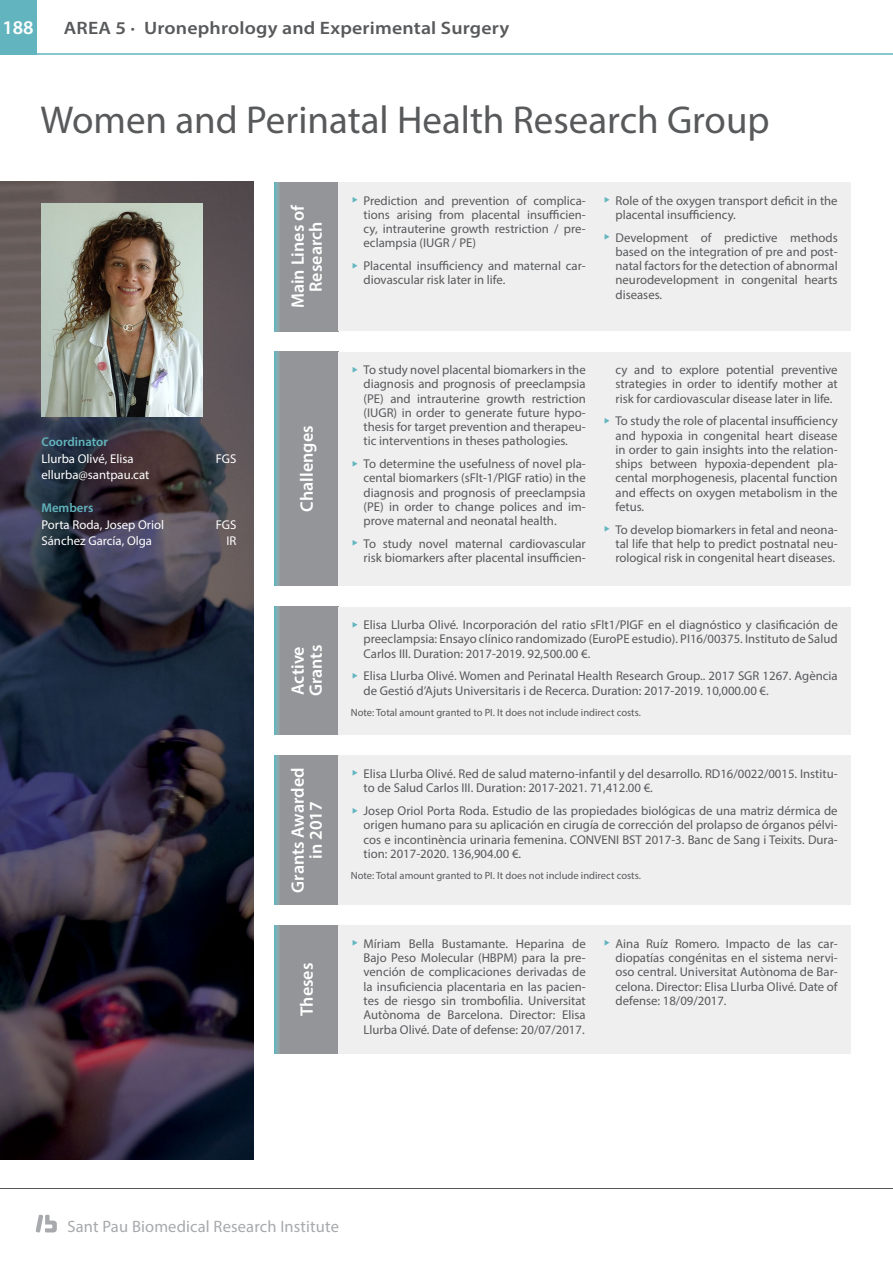
<style>
.page{position:relative;width:893px;height:1263px;background:#fff}
.page>*{position:absolute;margin:0;border:0;box-sizing:border-box;transform-origin:0 0}
.t1{font:39px "Myriad Pro";color:#58595b}
.t2{font:600 19.5px "Myriad Pro";color:#fff}
.t3{font:600 18px/18px "Myriad Pro";color:#fff;text-align:center}
.t4{font:600 18px "Myriad Pro";letter-spacing:.01em;color:#58595b;scale:1.1 1}
.t5{font:16.5px "Myriad Pro";letter-spacing:.01em;color:#a7a9ac}
.t6{font:12.75px/14.2px "Myriad Pro";color:#58595b;text-align:justify}
.t7{font:12.75px "Myriad Pro";color:#fff}
.t8{font:600 12.75px "Myriad Pro";color:#62b5be}
.t9{font:10.5px "Myriad Pro";color:#58595b}
</style>
<div class="page">
<img style="left:0;top:182px;width:253px;height:978px">
<div style="left:0;top:0;width:36px;height:54px;background:#62b5be"></div>
<hr style="left:0;top:53px;width:893px;height:2px;background:#62b5be">
<img style="left:41px;top:204px;width:162px;height:212px">
<svg style="left:274px;top:182px;width:64px;height:149px;background:#90979a"></svg>
<div style="left:338px;top:182px;width:512px;height:148px;background:#efeff0"></div>
<svg style="left:274px;top:352px;width:64px;height:233px;background:#91979a"></svg>
<div style="left:338px;top:352px;width:512px;height:233px;background:#efeff0"></div>
<svg style="left:274px;top:607px;width:64px;height:127px;background:#90979a"></svg>
<div style="left:338px;top:607px;width:512px;height:127px;background:#efeff0"></div>
<svg style="left:274px;top:756px;width:64px;height:149px;background:#90979a"></svg>
<div style="left:338px;top:756px;width:512px;height:149px;background:#efeff0"></div>
<svg style="left:274px;top:926px;width:64px;height:127px;background:#90979a"></svg>
<div style="left:338px;top:926px;width:512px;height:128px;background:#efeff0"></div>
<hr style="left:0;top:1188px;width:893px;height:1px;background:#58595b">
<svg style="left:36px;top:1214px;width:21px;height:18px"></svg>
<h2 class="t2" style="left:2px;top:15px;width:33px">188</h2>
<h3 class="t4" style="left:64px;top:17px;width:407px">AREA 5 · Uronephrology and Experimental Surgery</h3>
<h1 class="t1" style="left:40px;top:96px;width:731px">Women and Perinatal Health Research Group</h1>
<p class="t8" style="left:41px;top:434px;width:68px">Coordinator</p>
<p class="t7" style="left:41px;top:451px;width:94px">Llurba Olivé, Elisa</p>
<p class="t7" style="left:216px;top:451px;width:22px">FGS</p>
<p class="t7" style="left:41px;top:467px;width:109px">ellurba@santpau.cat</p>
<p class="t8" style="left:41px;top:500px;width:53px">Members</p>
<p class="t7" style="left:41px;top:517px;width:124px">Porta Roda, Josep Oriol</p>
<p class="t7" style="left:216px;top:517px;width:22px">FGS</p>
<p class="t7" style="left:41px;top:533px;width:112px">Sánchez García, Olga</p>
<p class="t7" style="left:227px;top:533px;width:11px">IR</p>
<h3 class="t3" style="left:288px;top:308px;width:105px;rotate:-90deg">Main Lines of<br>Research</h3>
<p class="t6" style="left:364px;top:193px;width:224px">Prediction and prevention of complica&shy;tions arising from placental insufficien&shy;cy, intrauterine growth restriction / pre&shy;eclampsia (IUGR / PE)</p>
<p class="t6" style="left:364px;top:259px;width:224px">Placental insufficiency and maternal car&shy;diovascular risk later in life.</p>
<h3 class="t3" style="left:297px;top:512px;width:87px;rotate:-90deg">Challenges</h3>
<p class="t6" style="left:364px;top:362px;width:224px">To study novel placental biomarkers in the diagnosis and prognosis of preeclampsia (PE) and intrauterine growth restriction (IUGR) in order to generate future hypo&shy;thesis for target prevention and therapeu&shy;tic interventions in theses pathologies.</p>
<p class="t6" style="left:364px;top:456px;width:224px">To determine the usefulness of novel pla&shy;cental biomarkers (sFlt-1/PlGF ratio) in the diagnosis and prognosis of preeclampsia (PE) in order to change polices and im&shy;prove maternal and neonatal health.</p>
<p class="t6" style="left:364px;top:536px;width:224px">To study novel maternal cardiovascular risk biomarkers after placental insufficien-</p>
<p class="t6" style="left:615px;top:193px;width:224px">Role of the oxygen transport deficit in the placental insufficiency.</p>
<p class="t6" style="left:615px;top:230px;width:224px">Development of predictive methods based on the integration of pre and post&shy;natal factors for the detection of abnormal neurodevelopment in congenital hearts diseases.</p>
<p class="t6" style="left:615px;top:362px;width:224px">cy and to explore potential preventive strategies in order to identify mother at risk for cardiovascular disease later in life.</p>
<p class="t6" style="left:615px;top:414px;width:224px">To study the role of placental insufficiency and hypoxia in congenital heart disease in order to gain insights into the relation&shy;ships between hypoxia-dependent pla&shy;cental morphogenesis, placental function and effects on oxygen metabolism in the fetus.</p>
<p class="t6" style="left:615px;top:522px;width:224px">To develop biomarkers in fetal and neona&shy;tal life that help to predict postnatal neu&shy;rological risk in congenital heart diseases.</p>
<h3 class="t3" style="left:288px;top:696px;width:53px;text-align:left;rotate:-90deg">Active<br>Grants</h3>
<p class="t6" style="left:364px;top:617px;width:476px">Elisa Llurba Olivé. Incorporación del ratio sFlt1/PIGF en el diagnóstico y clasificación de preeclampsia: Ensayo clínico randomizado (EuroPE estudio). PI16/00375. Instituto de Salud Carlos III. Duration: 2017-2019. 92,500.00 €.</p>
<p class="t6" style="left:364px;top:669px;width:476px">Elisa Llurba Olivé. Women and Perinatal Health Research Group.. 2017 SGR 1267. Agència de Gestió d’Ajuts Universitaris i de Recerca. Duration: 2017-2019. 10,000.00 €.</p>
<p class="t9" style="left:351px;top:706px;width:292px">Note: Total amount granted to PI. It does not include indirect costs.</p>
<h3 class="t3" style="left:288px;top:893px;width:127px;rotate:-90deg">Grants Awarded in 2017</h3>
<p class="t6" style="left:364px;top:766px;width:476px">Elisa Llurba Olivé. Red de salud materno-infantil y del desarrollo. RD16/0022/0015. Institu&shy;to de Salud Carlos III. Duration: 2017-2021. 71,412.00 €.</p>
<p class="t6" style="left:364px;top:803px;width:476px">Josep Oriol Porta Roda. Estudio de las propiedades biológicas de una matriz dérmica de origen humano para su aplicación en cirugía de corrección del prolapso de órganos pélvi&shy;cos e incontinència urinaria femenina. CONVENI BST 2017-3. Banc de Sang i Teixits. Dura&shy;tion: 2017-2020. 136,904.00 €.</p>
<p class="t9" style="left:351px;top:869px;width:292px">Note: Total amount granted to PI. It does not include indirect costs.</p>
<h3 class="t3" style="left:297px;top:1016px;width:55px;rotate:-90deg">Theses</h3>
<p class="t6" style="left:364px;top:936px;width:224px">Míriam Bella Bustamante. Heparina de Bajo Peso Molecular (HBPM) para la pre&shy;vención de complicaciones derivadas de la insuficiencia placentaria en las pacien&shy;tes de riesgo sin trombofilia. Universitat Autònoma de Barcelona. Director: Elisa Llurba Olivé. Date of defense: 20/07/2017.</p>
<p class="t6" style="left:615px;top:936px;width:224px">Aina Ruíz Romero. Impacto de las car&shy;diopatías congénitas en el sistema nervi&shy;oso central. Universitat Autònoma de Bar&shy;celona. Director: Elisa Llurba Olivé. Date of defense: 18/09/2017.</p>
<p class="t5" style="left:67px;top:1216px;width:273px">Sant Pau Biomedical Research Institute</p>
</div>
